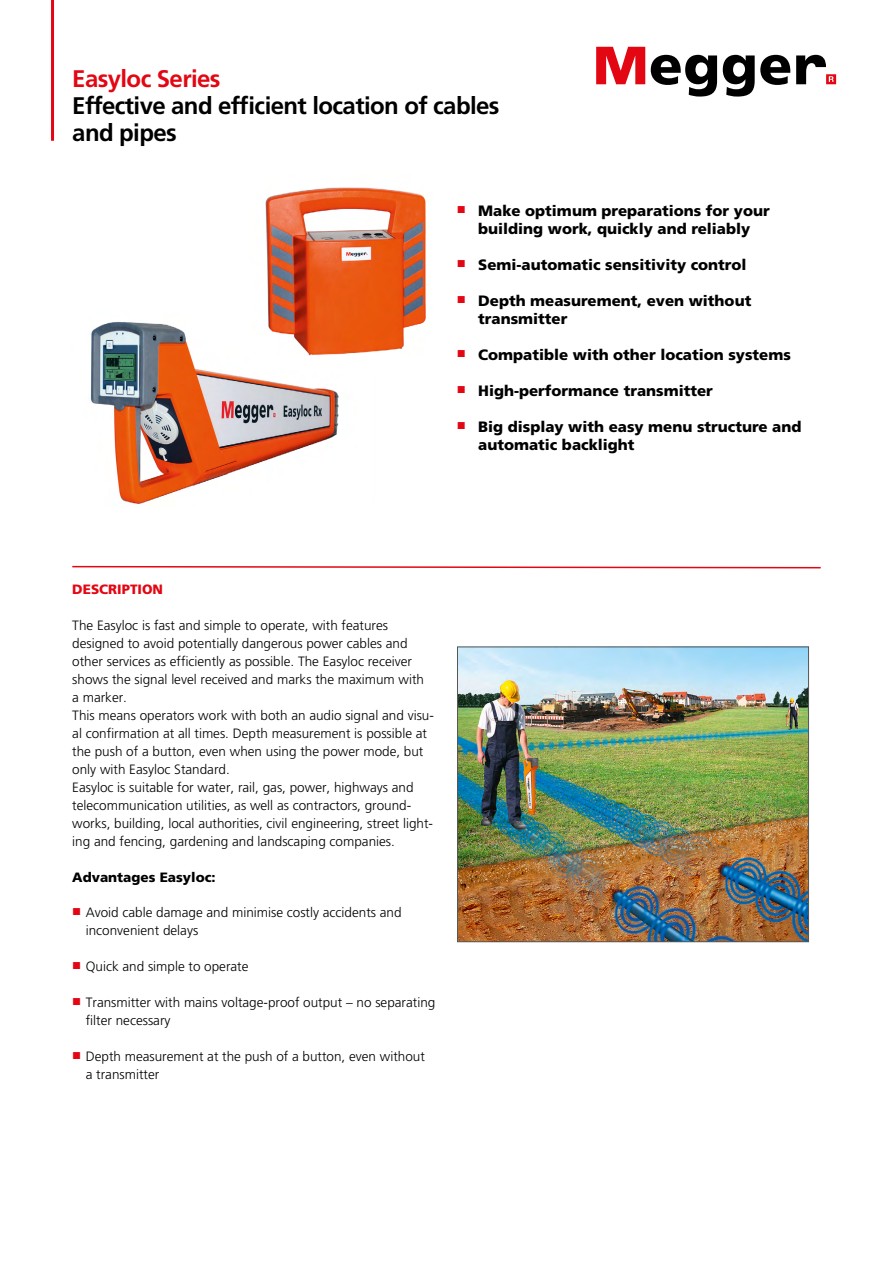
<style>
.page{position:relative;width:893px;height:1263px;background:#fff}
.page>*{position:absolute;margin:0;border:0;box-sizing:border-box;transform-origin:0 0}
.t1{font:700 24px/27px "Frutiger LT Pro";letter-spacing:-.025em;color:#000}
.t2{font:700 24px "Frutiger LT Pro";letter-spacing:-.025em;color:#e30613}
.t3{font:900 15px/18px "Frutiger LT Pro";color:#000}
.t4{font:300 13.5px/18px "Frutiger LT Pro";color:#000}
.t5{font:900 13.5px "Frutiger LT Pro";color:#000}
.t6{font:900 13.5px "Frutiger LT Pro";color:#e30613}
.s1{font-family:"Arial";font-weight:400;font-size:15px;color:#e30613}
</style>
<div class="page">
<hr style="left:51px;top:0;width:3px;height:141px;background:#e30613">
<svg style="left:596px;top:47px;width:49px;height:37px"></svg>
<svg style="left:651px;top:55px;width:66px;height:42px"></svg>
<svg style="left:723px;top:55px;width:67px;height:42px"></svg>
<svg style="left:796px;top:55px;width:40px;height:29px"></svg>
<svg style="left:72px;top:565px;width:749px;height:4px"></svg>
<img style="left:459px;top:648px;width:348px;height:292px">
<div style="left:457px;top:646px;width:352px;height:296px;border:1px solid #575756"></div>
<img style="left:90px;top:321px;width:249px;height:183px">
<img style="left:251px;top:187px;width:175px;height:183px">
<h1 class="t2" style="left:72px;top:64px;width:150px">Easyloc Series</h1>
<h1 class="t1" style="left:72px;top:92px;width:429px">Effective and efficient location of cables and pipes</h1>
<p class="t3" style="left:457px;top:202px;width:314px;text-align:center"><sup>■</sup> Make optimum preparations for your building work, quickly and reliably</p>
<p class="t3" style="left:457px;top:256px;width:291px"><sup>■</sup> Semi-automatic sensitivity control</p>
<p class="t3" style="left:478px;top:292px;width:275px;text-indent:-21px"><sup>■</sup> Depth measurement, even without transmitter</p>
<p class="t3" style="left:457px;top:346px;width:335px"><sup>■</sup> Compatible with other location systems</p>
<p class="t3" style="left:457px;top:382px;width:257px"><sup>■</sup> High-performance transmitter</p>
<p class="t3" style="left:478px;top:418px;width:325px;text-indent:-21px"><sup>■</sup> Big display with easy menu structure and automatic backlight</p>
<p class="t6" style="left:72px;top:581px;width:92px">DESCRIPTION</p>
<p class="t4" style="left:72px;top:616px;width:363px">The Easyloc is fast and simple to operate, with features designed to avoid potentially dangerous power cables and other services as efficiently as possible. The Easyloc receiver shows the signal level received and marks the maximum with a marker.<br>This means operators work with both an audio signal and visu&shy;al confirmation at all times. Depth measurement is possible at the push of a button, even when using the power mode, but only with Easyloc Standard.<br>Easyloc is suitable for water, rail, gas, power, highways and telecommunication utilities, as well as contractors, ground&shy;works, building, local authorities, civil engineering, street light&shy;ing and fencing, gardening and landscaping companies.</p>
<p class="t5" style="left:72px;top:869px;width:145px">Advantages Easyloc:</p>
<p class="t4" style="left:86px;top:903px;width:317px;text-indent:-14px"><span class="s1">■</span> Avoid cable damage and minimise costly accidents and inconvenient delays</p>
<p class="t4" style="left:72px;top:957px;width:178px"><span class="s1">■</span> Quick and simple to operate</p>
<p class="t4" style="left:86px;top:993px;width:351px;text-indent:-14px"><span class="s1">■</span> Transmitter with mains voltage-proof output – no separating filter necessary</p>
<p class="t4" style="left:86px;top:1047px;width:341px;text-indent:-14px"><span class="s1">■</span> Depth measurement at the push of a button, even without a transmitter</p>
</div>
